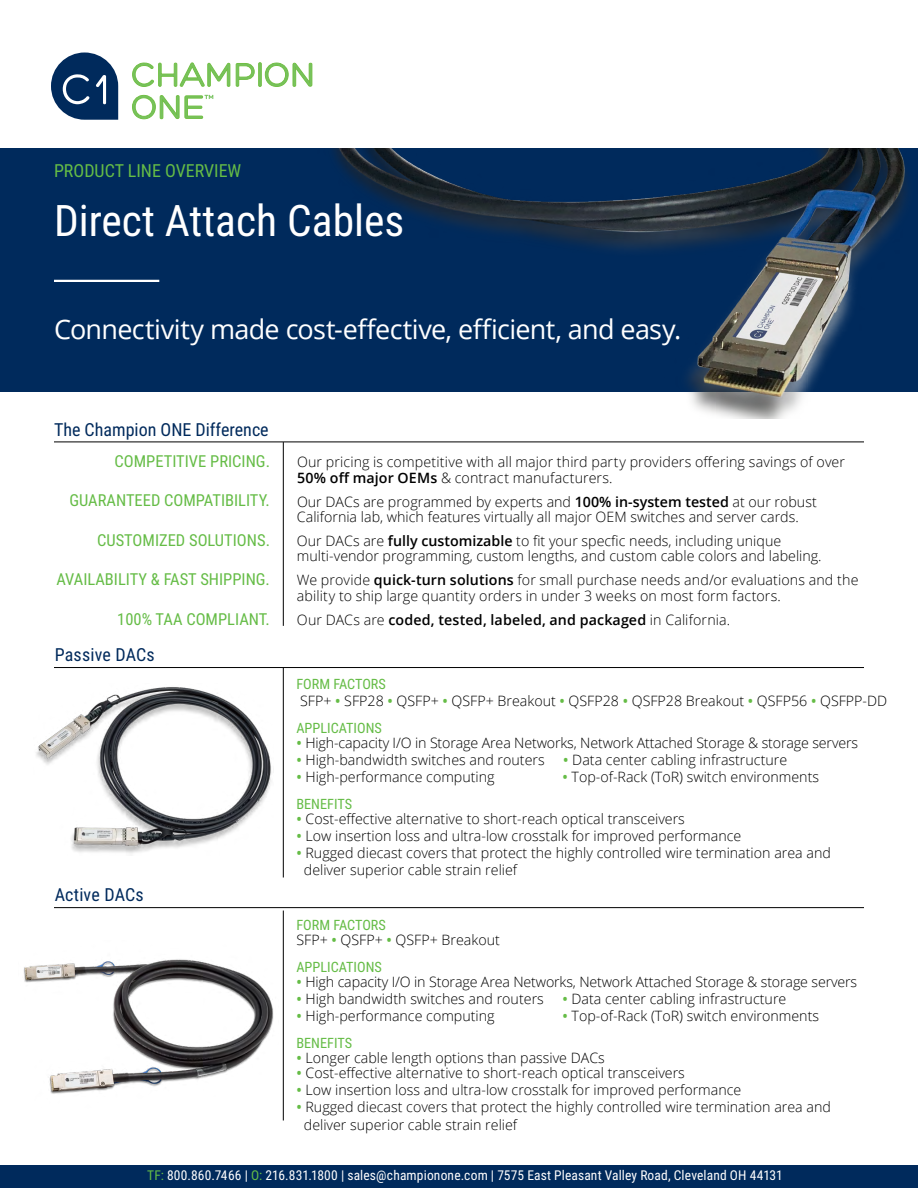
<style>
.page{position:relative;width:918px;height:1188px;background:#fff}
.page>*{position:absolute;margin:0;border:0;box-sizing:border-box;transform-origin:0 0}
.t1{font:43.5px "Roboto Condensed";color:#fff}
.t2{font:27px "Open Sans";letter-spacing:-.025em;color:#fff}
.t3{font:18px "Roboto Condensed";color:#002a5c}
.t4{font:18px "Roboto Condensed";color:#65bc46}
.t5{font:16.5px "Roboto Condensed";color:#65bc46}
.t6{font:300 14.25px/17.1px "Open Sans";color:#000}
.t7{font:14.25px "Roboto Condensed";color:#65bc46}
.t8{font:600 14.25px "Open Sans";letter-spacing:.01em;color:#000}
.t9{font:13.5px "Roboto Condensed";letter-spacing:.01em;color:#fff}
.s1{font-weight:600}
.s2{font-weight:300}
.s3{font-weight:600;color:#65bc46}
.s4{color:#65bc46}
</style>
<div class="page">
<svg style="left:132px;top:62px;width:181px;height:25px"></svg>
<svg style="left:132px;top:95px;width:81px;height:24px"></svg>
<svg style="left:51px;top:52px;width:67px;height:68px"></svg>
<div style="left:0;top:1165px;width:918px;height:23px;background:#002a5c"></div>
<div style="left:0;top:148px;width:918px;height:244px;background:#002a5c"></div>
<hr style="left:54px;top:280px;width:105px;height:2px;background:#fff">
<img style="left:333px;top:148px;width:573px;height:270px">
<img style="left:36px;top:687px;width:236px;height:167px">
<img style="left:23px;top:959px;width:251px;height:135px">
<hr style="left:54px;top:667px;width:810px;height:1px;background:#000">
<hr style="left:54px;top:907px;width:810px;height:1px;background:#000">
<hr style="left:54px;top:442px;width:810px;height:1px;background:#000">
<hr style="left:283px;top:442px;width:1px;height:184px;background:#000">
<hr style="left:283px;top:667px;width:1px;height:211px;background:#000">
<hr style="left:283px;top:911px;width:1px;height:209px;background:#000">
<p class="t4" style="left:54px;top:158px;width:189px">PRODUCT LINE OVERVIEW</p>
<h1 class="t1" style="left:54px;top:190px;width:352px">Direct Attach Cables</h1>
<h2 class="t2" style="left:54px;top:310px;width:629px">Connectivity made cost-effective, efficient, and easy.</h2>
<p class="t3" style="left:54px;top:417px;width:216px">The Champion ONE Difference</p>
<p class="t5" style="left:115px;top:450px;width:157px">COMPETITIVE PRICING.</p>
<p class="t5" style="left:69px;top:489px;width:202px">GUARANTEED COMPATIBILITY.</p>
<p class="t5" style="left:97px;top:528px;width:174px">CUSTOMIZED SOLUTIONS.</p>
<p class="t5" style="left:56px;top:568px;width:215px">AVAILABILITY &amp; FAST SHIPPING.</p>
<p class="t5" style="left:117px;top:607px;width:154px">100% TAA COMPLIANT.</p>
<p class="t3" style="left:55px;top:642px;width:102px">Passive DACs</p>
<p class="t3" style="left:55px;top:882px;width:91px">Active DACs</p>
<p class="t6" style="left:297px;top:454px;width:550px;line-height:15.8px">Our pricing is competitive with all major third party providers offering savings of over<br><span class="s1">50% off major OEMs</span> &amp; contract manufacturers.</p>
<p class="t6" style="left:297px;top:494px;width:521px;line-height:15px">Our DACs are programmed by experts and <span class="s1">100% in-system tested</span> at our robust<br>California lab, which features virtually all major OEM switches and server cards.</p>
<p class="t6" style="left:297px;top:533px;width:526px;line-height:15px">Our DACs are <span class="s1">fully customizable</span> to fit your specfic needs, including unique multi-vendor programming, custom lengths, and custom cable colors and labeling.</p>
<p class="t6" style="left:297px;top:571px;width:563px;line-height:15.8px">We provide <span class="s1">quick-turn solutions</span> for small purchase needs and/or evaluations and the ability to ship large quantity orders in under 3 weeks on most form factors.</p>
<p class="t8" style="left:297px;top:610px;width:435px"><span class="s2">Our DACs are</span> coded, tested, labeled, and packaged <span class="s2">in California.</span></p>
<p class="t7" style="left:296px;top:674px;width:91px">FORM FACTORS</p>
<p class="t6" style="left:300px;top:692px;width:589px">SFP+ <span class="s3">•</span> SFP28 <span class="s3">•</span> QSFP+ <span class="s3">•</span> QSFP+ Breakout <span class="s3">•</span> QSFP28 <span class="s3">•</span> QSFP28 Breakout <span class="s3">•</span> QSFP56 <span class="s3">•</span> QSFPP-DD</p>
<p class="t7" style="left:296px;top:718px;width:87px">APPLICATIONS</p>
<p class="t6" style="left:296px;top:734px;width:563px"><span class="s3">•</span> High-capacity I/O in Storage Area Networks, Network Attached Storage &amp; storage servers</p>
<p class="t6" style="left:296px;top:751px;width:250px"><span class="s3">•</span> High-bandwidth switches and routers</p>
<p class="t6" style="left:563px;top:751px;width:226px"><span class="s3">•</span> Data center cabling infrastructure</p>
<p class="t6" style="left:296px;top:768px;width:200px"><span class="s3">•</span> High-performance computing</p>
<p class="t6" style="left:562px;top:768px;width:258px"><span class="s3">•</span> Top-of-Rack (ToR) switch environments</p>
<p class="t7" style="left:296px;top:794px;width:57px">BENEFITS</p>
<p class="t6" style="left:296px;top:810px;width:390px"><span class="s3">•</span> Cost-effective alternative to short-reach optical transceivers</p>
<p class="t6" style="left:296px;top:827px;width:446px"><span class="s3">•</span> Low insertion loss and ultra-low crosstalk for improved performance</p>
<p class="t6" style="left:304px;top:844px;width:529px;text-indent:-7px"><span class="s3">•</span> Rugged diecast covers that protect the highly controlled wire termination area and deliver superior cable strain relief</p>
<p class="t7" style="left:296px;top:915px;width:91px">FORM FACTORS</p>
<p class="t6" style="left:296px;top:931px;width:205px">SFP+ <span class="s3">•</span> QSFP+ <span class="s3">•</span> QSFP+ Breakout</p>
<p class="t7" style="left:296px;top:957px;width:87px">APPLICATIONS</p>
<p class="t6" style="left:296px;top:973px;width:562px"><span class="s3">•</span> High capacity I/O in Storage Area Networks, Network Attached Storage &amp; storage servers</p>
<p class="t6" style="left:296px;top:990px;width:249px"><span class="s3">•</span> High bandwidth switches and routers</p>
<p class="t6" style="left:562px;top:990px;width:226px"><span class="s3">•</span> Data center cabling infrastructure</p>
<p class="t6" style="left:296px;top:1007px;width:200px"><span class="s3">•</span> High-performance computing</p>
<p class="t6" style="left:562px;top:1007px;width:258px"><span class="s3">•</span> Top-of-Rack (ToR) switch environments</p>
<p class="t7" style="left:296px;top:1033px;width:57px">BENEFITS</p>
<p class="t6" style="left:296px;top:1049px;width:310px"><span class="s3">•</span> Longer cable length options than passive DACs</p>
<p class="t6" style="left:296px;top:1064px;width:390px"><span class="s3">•</span> Cost-effective alternative to short-reach optical transceivers</p>
<p class="t6" style="left:296px;top:1081px;width:446px"><span class="s3">•</span> Low insertion loss and ultra-low crosstalk for improved performance</p>
<p class="t6" style="left:304px;top:1098px;width:529px;text-indent:-7px"><span class="s3">•</span> Rugged diecast covers that protect the highly controlled wire termination area and deliver superior cable strain relief</p>
<p class="t9" style="left:147px;top:1166px;width:637px"><span class="s4">TF:</span> 800.860.7466 | <span class="s4">O:</span> 216.831.1800 | sales@championone.com | 7575 East Pleasant Valley Road, Cleveland OH 44131</p>
</div>
